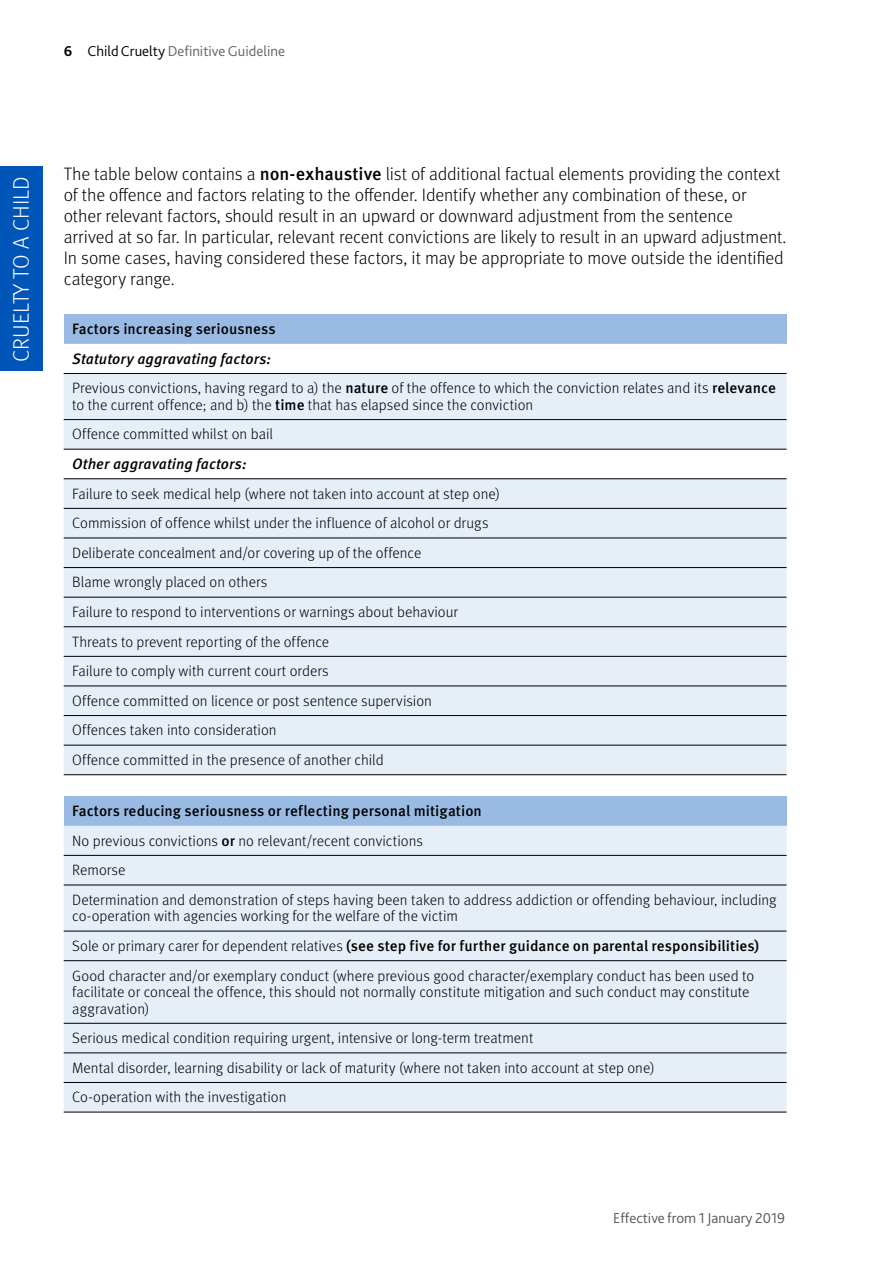
<style>
.page{position:relative;width:893px;height:1263px;background:#fff}
.page>*{position:absolute;margin:0;border:0;box-sizing:border-box;transform-origin:0 0}
.t1{font:300 22.5px "Meta OT";letter-spacing:.01em;color:#fff}
.BODY{font:300 18px/21px "Meta OT";letter-spacing:-.01em;color:#000}
.table_text{font:300 15px/16.5px "Meta OT";color:#000}
.table_text-2{font:500 15px "Meta OT";letter-spacing:.005em;color:#000}
.table_text-3{font:italic 500 15px "Meta OT";letter-spacing:.005em;color:#000}
.t2{font:300 15px "Bliss 2";color:#646363}
.t3{font:300 15px "Bliss 2";color:#575756}
.s1{font-weight:700;color:#000}
.s2{color:#000}
.s3{font-weight:500}
.s4{font-weight:300}
</style>
<div class="page">
<div style="left:0;top:166px;width:43px;height:204px;background:#0055b8"></div>
<div style="left:64px;top:314px;width:723px;height:30px;background:#99bbe3"></div>
<svg style="left:64px;top:374px;width:723px;height:400px;background:#e5edf6"></svg>
<hr style="left:64px;top:373px;width:723px;height:1px;background:#000">
<hr style="left:64px;top:419px;width:723px;height:1px;background:#000">
<hr style="left:64px;top:449px;width:723px;height:1px;background:#000">
<hr style="left:64px;top:478px;width:723px;height:1px;background:#000">
<hr style="left:64px;top:508px;width:723px;height:1px;background:#000">
<hr style="left:64px;top:538px;width:723px;height:1px;background:#000">
<hr style="left:64px;top:567px;width:723px;height:1px;background:#000">
<hr style="left:64px;top:597px;width:723px;height:1px;background:#000">
<hr style="left:64px;top:626px;width:723px;height:1px;background:#000">
<hr style="left:64px;top:656px;width:723px;height:1px;background:#000">
<hr style="left:64px;top:686px;width:723px;height:1px;background:#000">
<hr style="left:64px;top:715px;width:723px;height:1px;background:#000">
<hr style="left:64px;top:745px;width:723px;height:1px;background:#000">
<hr style="left:64px;top:774px;width:723px;height:1px;background:#000">
<div style="left:64px;top:796px;width:723px;height:30px;background:#99bbe3"></div>
<div style="left:64px;top:826px;width:723px;height:286px;background:#e6eef8"></div>
<hr style="left:64px;top:855px;width:723px;height:1px;background:#000">
<hr style="left:64px;top:885px;width:723px;height:1px;background:#000">
<hr style="left:64px;top:931px;width:723px;height:1px;background:#000">
<hr style="left:64px;top:960px;width:723px;height:1px;background:#000">
<hr style="left:64px;top:1023px;width:723px;height:1px;background:#000">
<hr style="left:64px;top:1052px;width:723px;height:1px;background:#000">
<hr style="left:64px;top:1082px;width:723px;height:1px;background:#000">
<hr style="left:64px;top:1112px;width:723px;height:1px;background:#000">
<p class="t2" style="left:64px;top:42px;width:223px"><span class="s1">6</span> <span class="s2">Child Cruelty</span> Definitive Guideline</p>
<h1 class="t1" style="left:8px;top:362px;width:187px;rotate:-90deg">CRUELTY TO A CHILD</h1>
<p class="BODY" style="left:64px;top:163px;width:724px">The table below contains a <span class="s3">non-exhaustive</span> list of additional factual elements providing the context of the offence and factors relating to the offender. Identify whether any combination of these, or other relevant factors, should result in an upward or downward adjustment from the sentence arrived at so far. In particular, relevant recent convictions are likely to result in an upward adjustment.<br>In some cases, having considered these factors, it may be appropriate to move outside the identified category range.</p>
<p class="table_text-2" style="left:72px;top:320px;width:205px">Factors increasing seriousness</p>
<p class="table_text-3" style="left:72px;top:350px;width:200px">Statutory aggravating factors:</p>
<p class="table_text" style="left:72px;top:380px;width:705px">Previous convictions, having regard to a) the <span class="s3">nature</span> of the offence to which the conviction relates and its <span class="s3">relevance </span>to the current offence; and b) the <span class="s3">time</span> that has elapsed since the conviction</p>
<p class="table_text" style="left:72px;top:426px;width:202px">Offence committed whilst on bail</p>
<p class="table_text-3" style="left:72px;top:455px;width:176px">Other aggravating factors:</p>
<p class="table_text" style="left:72px;top:485px;width:429px">Failure to seek medical help (where not taken into account at step one)</p>
<p class="table_text" style="left:72px;top:515px;width:418px">Commission of offence whilst under the influence of alcohol or drugs</p>
<p class="table_text" style="left:72px;top:545px;width:351px">Deliberate concealment and/or covering up of the offence</p>
<p class="table_text" style="left:72px;top:574px;width:197px">Blame wrongly placed on others</p>
<p class="table_text" style="left:72px;top:604px;width:387px">Failure to respond to interventions or warnings about behaviour</p>
<p class="table_text" style="left:72px;top:633px;width:259px">Threats to prevent reporting of the offence</p>
<p class="table_text" style="left:72px;top:663px;width:258px">Failure to comply with current court orders</p>
<p class="table_text" style="left:72px;top:693px;width:361px">Offence committed on licence or post sentence supervision</p>
<p class="table_text" style="left:72px;top:722px;width:206px">Offences taken into consideration</p>
<p class="table_text" style="left:72px;top:752px;width:313px">Offence committed in the presence of another child</p>
<p class="table_text-2" style="left:72px;top:802px;width:411px">Factors reducing seriousness or reflecting personal mitigation</p>
<p class="table_text" style="left:72px;top:832px;width:352px">No previous convictions <span class="s3">or</span> no relevant/recent convictions</p>
<p class="table_text" style="left:72px;top:862px;width:55px">Remorse</p>
<p class="table_text" style="left:72px;top:892px;width:706px">Determination and demonstration of steps having been taken to address addiction or offending behaviour, including co-operation with agencies working for the welfare of the victim</p>
<p class="table_text-2" style="left:72px;top:937px;width:688px"><span class="s4">Sole or primary carer for dependent relatives</span> (see step five for further guidance on parental responsibilities)</p>
<p class="table_text" style="left:72px;top:967px;width:684px">Good character and/or exemplary conduct (where previous good character/exemplary conduct has been used to facilitate or conceal the offence, this should not normally constitute mitigation and such conduct may constitute aggravation)</p>
<p class="table_text" style="left:72px;top:1030px;width:463px">Serious medical condition requiring urgent, intensive or long-term treatment</p>
<p class="table_text" style="left:72px;top:1059px;width:584px">Mental disorder, learning disability or lack of maturity (where not taken into account at step one)</p>
<p class="table_text" style="left:72px;top:1089px;width:216px">Co-operation with the investigation</p>
<p class="t3" style="left:613px;top:1208px;width:173px">Effective from 1 January 2019</p>
</div>
